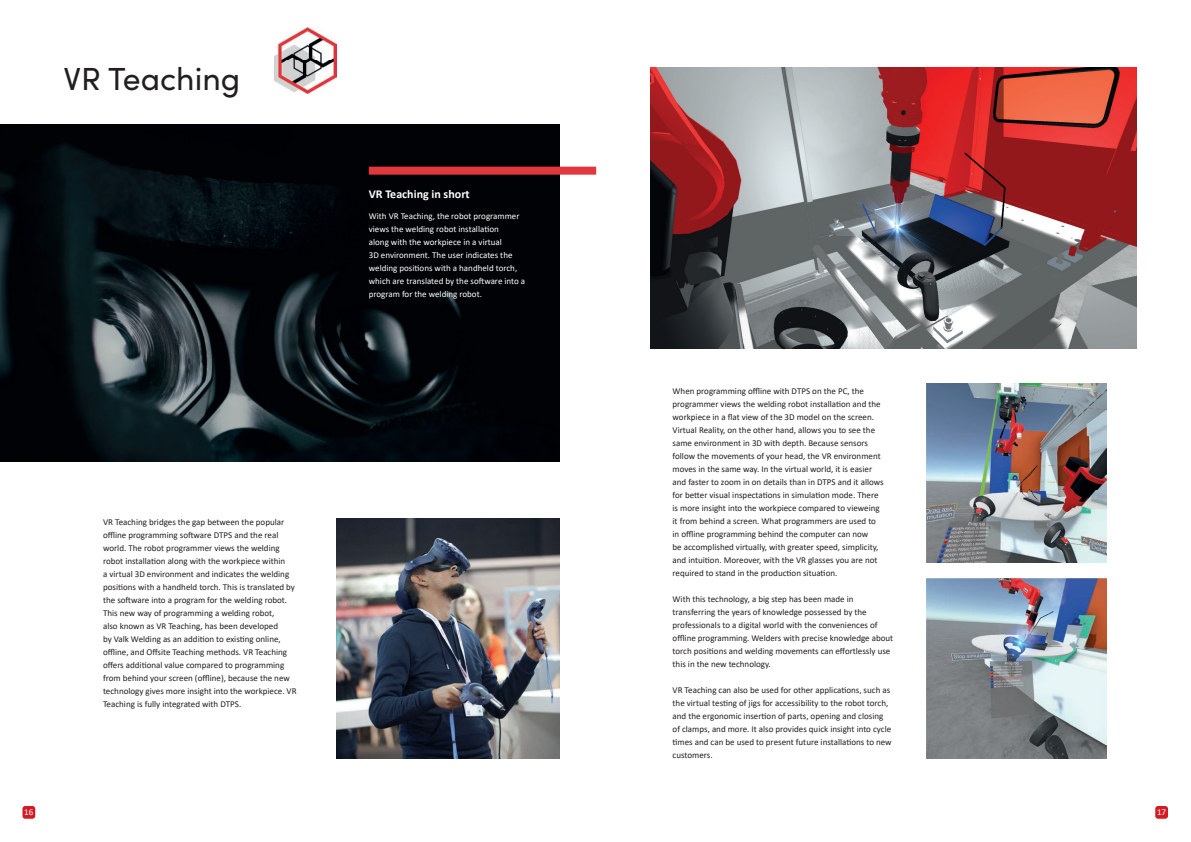
<style>
.page{position:relative;width:1191px;height:842px;background:#fff}
.page>*{position:absolute;margin:0;border:0;box-sizing:border-box;transform-origin:0 0}
.t1{font:32px "Sofia Pro";color:#231f20}
.t2{font:700 12px "Calibri";color:#fff}
.t3{font:9px/13px "Calibri";color:#231f20}
.t4{font:9px/13px "Calibri";color:#fff}
</style>
<div class="page">
<div style="left:22px;top:806px;width:13px;height:13px;background:#d41a24;border-radius:3px"></div>
<div style="left:1155px;top:806px;width:13px;height:13px;background:#d41a24;border-radius:3px"></div>
<img style="left:0;top:125px;width:559px;height:337px">
<div style="left:369px;top:167px;width:227px;height:8px;background:#e1373d"></div>
<img style="left:274px;top:27px;width:62px;height:66px">
<img style="left:337px;top:518px;width:222px;height:240px">
<img style="left:650px;top:67px;width:486px;height:282px">
<img style="left:926px;top:383px;width:180px;height:180px">
<img style="left:926px;top:579px;width:180px;height:179px">
<h1 class="t1" style="left:63px;top:56px;width:178px">VR Teaching</h1>
<h2 class="t2" style="left:369px;top:185px;width:102px">VR Teaching in short</h2>
<p class="t4" style="left:369px;top:209px;width:158px">With VR Teaching, the robot programmer views the welding robot installation<br>along with the workpiece in a virtual<br>3D environment. The user indicates the welding positions with a handheld torch, which are translated by the software into a program for the welding robot.</p>
<p class="t3" style="left:103px;top:515px;width:195px">VR Teaching bridges the gap between the popular offline programming software DTPS and the real world. The robot programmer views the welding robot installation along with the workpiece within<br>a virtual 3D environment and indicates the welding positions with a handheld torch. This is translated by the software into a program for the welding robot.<br>This new way of programming a welding robot,<br>also known as VR Teaching, has been developed<br>by Valk Welding as an addition to existing online, offline, and Offsite Teaching methods. VR Teaching offers additional value compared to programming from behind your screen (offline), because the new technology gives more insight into the workpiece. VR Teaching is fully integrated with DTPS.</p>
<p class="t3" style="left:672px;top:384px;width:213px">When programming offline with DTPS on the PC, the programmer views the welding robot installation and the workpiece in a flat view of the 3D model on the screen.<br>Virtual Reality, on the other hand, allows you to see the same environment in 3D with depth. Because sensors follow the movements of your head, the VR environment moves in the same way. In the virtual world, it is easier and faster to zoom in on details than in DTPS and it allows for better visual inspectations in simulation mode. There is more insight into the workpiece compared to vieweing it from behind a screen. What programmers are used to in offline programming behind the computer can now<br>be accomplished virtually, with greater speed, simplicity, and intuition. Moreover, with the VR glasses you are not required to stand in the production situation.</p>
<p class="t3" style="left:672px;top:592px;width:222px">With this technology, a big step has been made in transferring the years of knowledge possessed by the professionals to a digital world with the conveniences of offline programming. Welders with precise knowledge about torch positions and welding movements can effortlessly use this in the new technology.</p>
<p class="t3" style="left:672px;top:683px;width:221px">VR Teaching can also be used for other applications, such as the virtual testing of jigs for accessibility to the robot torch, and the ergonomic insertion of parts, opening and closing of clamps, and more. It also provides quick insight into cycle times and can be used to present future installations to new customers.</p>
<p class="t4" style="left:24px;top:806px;width:11px">16</p>
<p class="t4" style="left:1157px;top:806px;width:11px">17</p>
</div>
